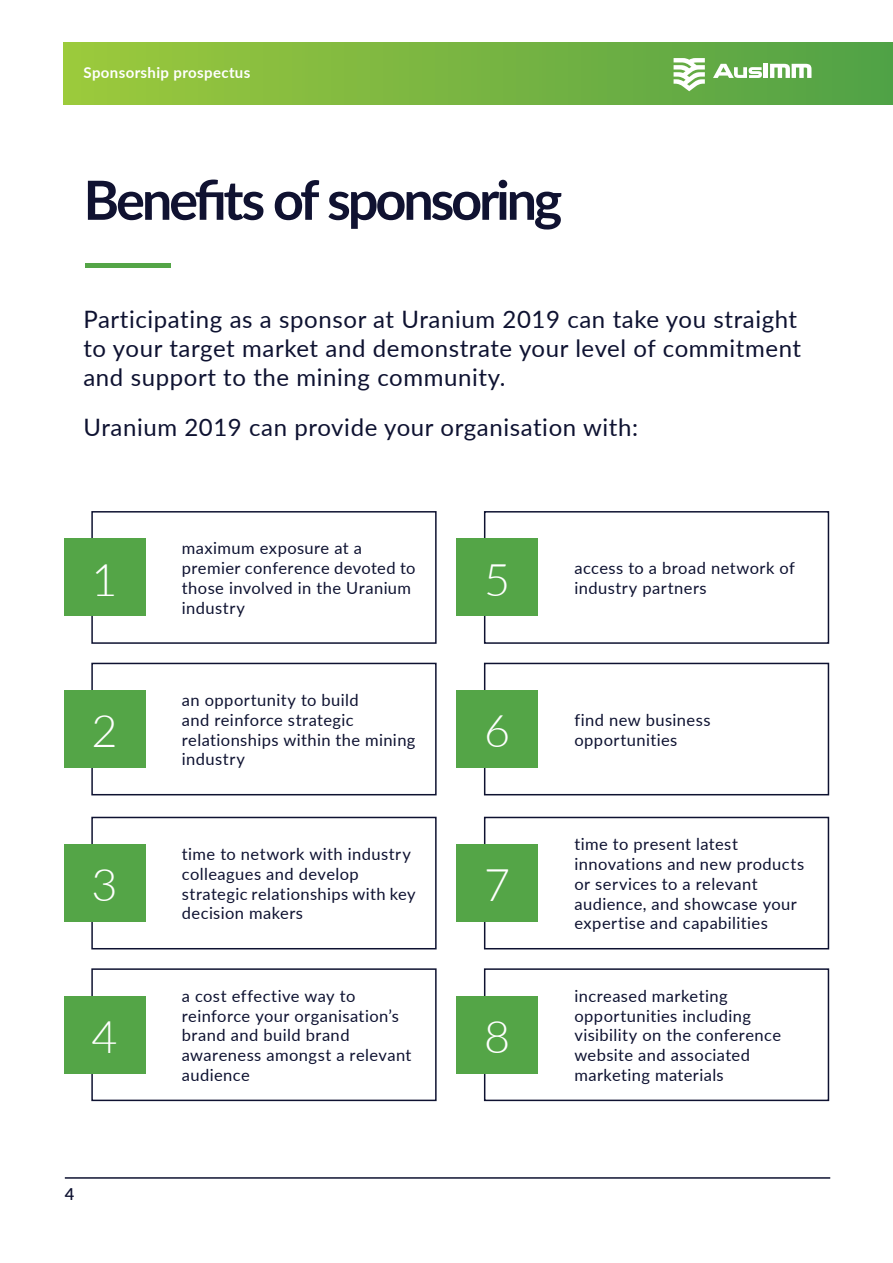
<style>
.page{position:relative;width:893px;height:1263px;background:#fff}
.page>*{position:absolute;margin:0;border:0;box-sizing:border-box;transform-origin:0 0}
.t1{font:700 54px "Lato";letter-spacing:-.055em;color:#101231}
.t2{font:700 54px "Lato";color:#54a547}
.t3{font:300 45px "Lato";color:#fff}
.t4{font:24px/28.8px "Lato";letter-spacing:.025em;color:#0e1231}
.t5{font:16.5px/19.8px "Lato";letter-spacing:.025em;color:#0e1231}
.t6{font:600 16.5px "Lato";color:#0e1231}
.t7{font:700 15px "Lato";letter-spacing:.025em;color:#fff}
</style>
<div class="page">
<div style="left:91px;top:817px;width:346px;height:132px;border:2px solid #0e1231"></div>
<div style="left:91px;top:511px;width:346px;height:133px;border:2px solid #0e1231"></div>
<div style="left:484px;top:511px;width:345px;height:133px;border:2px solid #0e1231"></div>
<div style="left:64px;top:538px;width:81px;height:78px;background:#54a547"></div>
<div style="left:456px;top:538px;width:82px;height:78px;background:#54a547"></div>
<div style="left:91px;top:663px;width:346px;height:132px;border:2px solid #0e1231"></div>
<div style="left:484px;top:663px;width:345px;height:132px;border:2px solid #0e1231"></div>
<div style="left:64px;top:690px;width:81px;height:78px;background:#54a547"></div>
<div style="left:456px;top:690px;width:82px;height:78px;background:#54a547"></div>
<div style="left:484px;top:817px;width:345px;height:132px;border:2px solid #0e1231"></div>
<div style="left:64px;top:844px;width:81px;height:78px;background:#54a547"></div>
<div style="left:456px;top:844px;width:82px;height:78px;background:#54a547"></div>
<div style="left:91px;top:968px;width:346px;height:133px;border:2px solid #0e1231"></div>
<div style="left:484px;top:968px;width:345px;height:133px;border:2px solid #0e1231"></div>
<div style="left:64px;top:996px;width:81px;height:78px;background:#54a547"></div>
<div style="left:456px;top:996px;width:82px;height:78px;background:#54a547"></div>
<div style="left:64px;top:43px;width:829px;height:61px;background:linear-gradient(to right,#9dc83c,#51a147)"></div>
<svg style="left:770px;top:64px;width:41px;height:14px"></svg>
<hr style="left:764px;top:64px;width:4px;height:14px;background:#fff">
<svg style="left:713px;top:64px;width:49px;height:14px"></svg>
<svg style="left:674px;top:58px;width:31px;height:33px"></svg>
<hr style="left:65px;top:1177px;width:765px;height:2px;background:#0e1231">
<p class="t7" style="left:84px;top:61px;width:168px">Sponsorship prospectus</p>
<h1 class="t1" style="left:84px;top:160px;width:480px">Benefits of sponsoring</h1>
<h1 class="t2" style="left:84px;top:201px;width:90px">____</h1>
<h3 class="t4" style="left:83px;top:304px;width:719px">Participating as a sponsor at Uranium 2019 can take you straight to your target market and demonstrate your level of commitment and support to the mining community.</h3>
<h3 class="t4" style="left:83px;top:412px;width:556px">Uranium 2019 can provide your organisation with:</h3>
<p class="t5" style="left:182px;top:538px;width:235px">maximum exposure at a premier conference devoted to those involved in the Uranium industry</p>
<h2 class="t3" style="left:92px;top:548px;width:28px">1</h2>
<h2 class="t3" style="left:484px;top:548px;width:28px">5</h2>
<p class="t5" style="left:182px;top:689px;width:235px">an opportunity to build<br>and reinforce strategic relationships within the mining industry</p>
<h2 class="t3" style="left:92px;top:700px;width:28px">2</h2>
<h2 class="t3" style="left:484px;top:700px;width:28px">6</h2>
<p class="t5" style="left:574px;top:558px;width:222px">access to a broad network of</p>
<p class="t5" style="left:574px;top:577px;width:134px">industry partners</p>
<p class="t5" style="left:574px;top:709px;width:138px">find new business</p>
<p class="t5" style="left:574px;top:729px;width:104px">opportunities</p>
<p class="t5" style="left:182px;top:843px;width:235px">time to network with industry colleagues and develop strategic relationships with key decision makers</p>
<p class="t5" style="left:574px;top:833px;width:231px">time to present latest innovations and new products or services to a relevant audience, and showcase your expertise and capabilities</p>
<h2 class="t3" style="left:92px;top:854px;width:28px">3</h2>
<h2 class="t3" style="left:484px;top:854px;width:28px">7</h2>
<p class="t5" style="left:182px;top:985px;width:231px">a cost effective way to reinforce your organisation’s brand and build brand awareness amongst a relevant audience</p>
<p class="t5" style="left:574px;top:985px;width:208px">increased marketing opportunities including visibility on the conference website and associated marketing materials</p>
<h2 class="t3" style="left:92px;top:1005px;width:28px">4</h2>
<h2 class="t3" style="left:484px;top:1005px;width:28px">8</h2>
<p class="t6" style="left:65px;top:1182px;width:11px">4</p>
</div>
